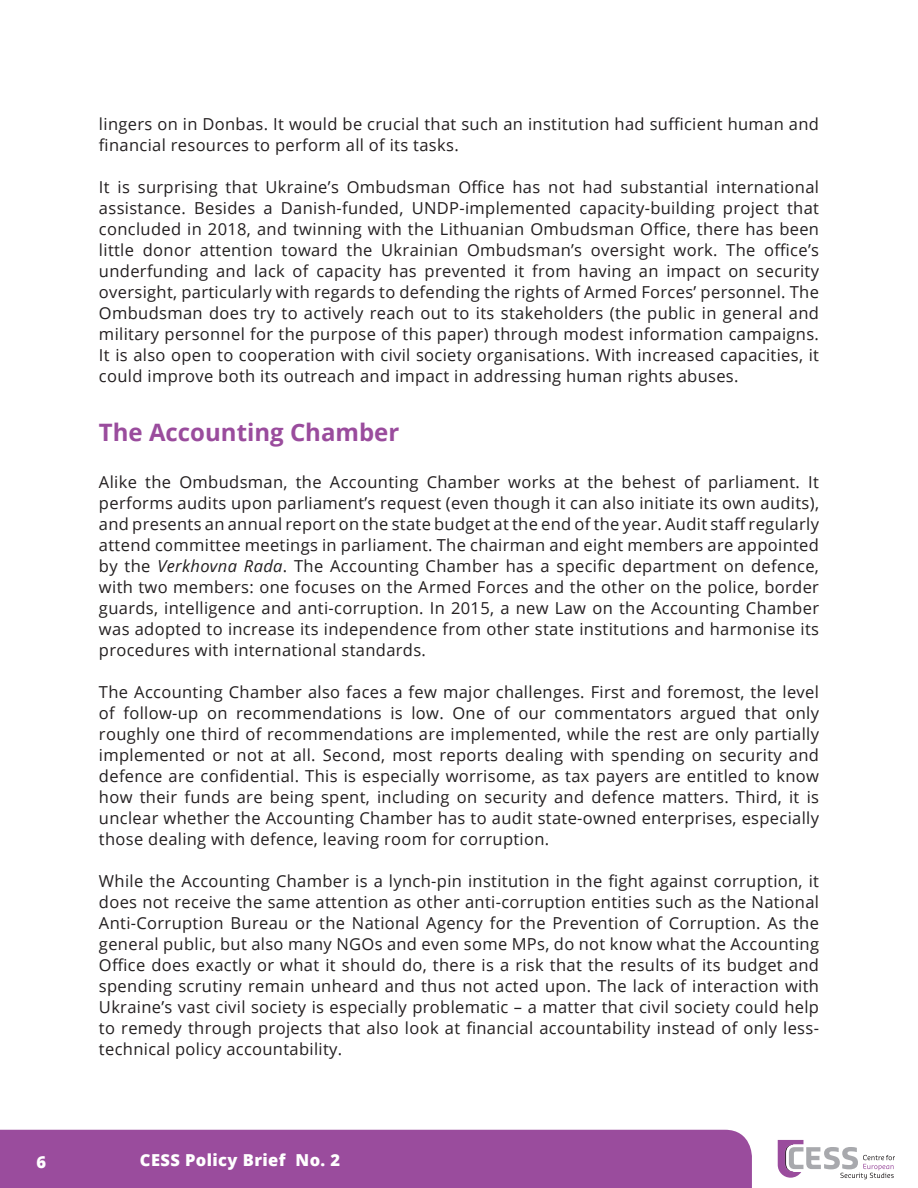
<style>
.page{position:relative;width:918px;height:1188px;background:#fff}
.page>*{position:absolute;margin:0;border:0;box-sizing:border-box;transform-origin:0 0}
.t1{font:700 24px "Open Sans";color:#9a4c9d}
.t2{font:16.5px/21px "Open Sans";letter-spacing:.02em;color:#231f20;text-align:justify}
.t3{font:800 16.5px "Open Sans";letter-spacing:.025em;color:#fff}
.s1{font-style:italic}
</style>
<div class="page">
<div style="left:0;top:1130px;width:752px;height:58px;background:#9a4c9d"></div>
<svg style="left:778px;top:1140px;width:117px;height:39px"></svg>
<p class="t2" style="left:99px;top:113px;width:722px">lingers on in Donbas. It would be crucial that such an institution had sufficient human and financial resources to perform all of its tasks.</p>
<p class="t2" style="left:99px;top:176px;width:722px">It is surprising that Ukraine’s Ombudsman Office has not had substantial international assistance. Besides a Danish-funded, UNDP-implemented capacity-building project that concluded in 2018, and twinning with the Lithuanian Ombudsman Office, there has been little donor attention toward the Ukrainian Ombudsman’s oversight work. The office’s underfunding and lack of capacity has prevented it from having an impact on security oversight, particularly with regards to defending the rights of Armed Forces’ personnel. The Ombudsman does try to actively reach out to its stakeholders (the public in general and military personnel for the purpose of this paper) through modest information campaigns.<br>It is also open to cooperation with civil society organisations. With increased capacities, it could improve both its outreach and impact in addressing human rights abuses.</p>
<h1 class="t1" style="left:99px;top:416px;width:302px">The Accounting Chamber</h1>
<p class="t2" style="left:99px;top:471px;width:722px">Alike the Ombudsman, the Accounting Chamber works at the behest of parliament. It performs audits upon parliament’s request (even though it can also initiate its own audits), and presents an annual report on the state budget at the end of the year. Audit staff regularly attend committee meetings in parliament. The chairman and eight members are appointed by the <span class="s1">Verkhovna Rada</span>. The Accounting Chamber has a specific department on defence, with two members: one focuses on the Armed Forces and the other on the police, border guards, intelligence and anti-corruption. In 2015, a new Law on the Accounting Chamber was adopted to increase its independence from other state institutions and harmonise its procedures with international standards.</p>
<p class="t2" style="left:99px;top:681px;width:722px">The Accounting Chamber also faces a few major challenges. First and foremost, the level of follow-up on recommendations is low. One of our commentators argued that only roughly one third of recommendations are implemented, while the rest are only partially implemented or not at all. Second, most reports dealing with spending on security and defence are confidential. This is especially worrisome, as tax payers are entitled to know how their funds are being spent, including on security and defence matters. Third, it is unclear whether the Accounting Chamber has to audit state-owned enterprises, especially those dealing with defence, leaving room for corruption.</p>
<p class="t2" style="left:99px;top:870px;width:722px">While the Accounting Chamber is a lynch-pin institution in the fight against corruption, it does not receive the same attention as other anti-corruption entities such as the National Anti-Corruption Bureau or the National Agency for the Prevention of Corruption. As the general public, but also many NGOs and even some MPs, do not know what the Accounting Office does exactly or what it should do, there is a risk that the results of its budget and spending scrutiny remain unheard and thus not acted upon. The lack of interaction with Ukraine’s vast civil society is especially problematic – a matter that civil society could help to remedy through projects that also look at financial accountability instead of only less&shy;technical policy accountability.</p>
<p class="t3" style="left:37px;top:1149px;width:11px">6</p>
<p class="t3" style="left:140px;top:1147px;width:202px">CESS Policy Brief No. 2</p>
</div>
